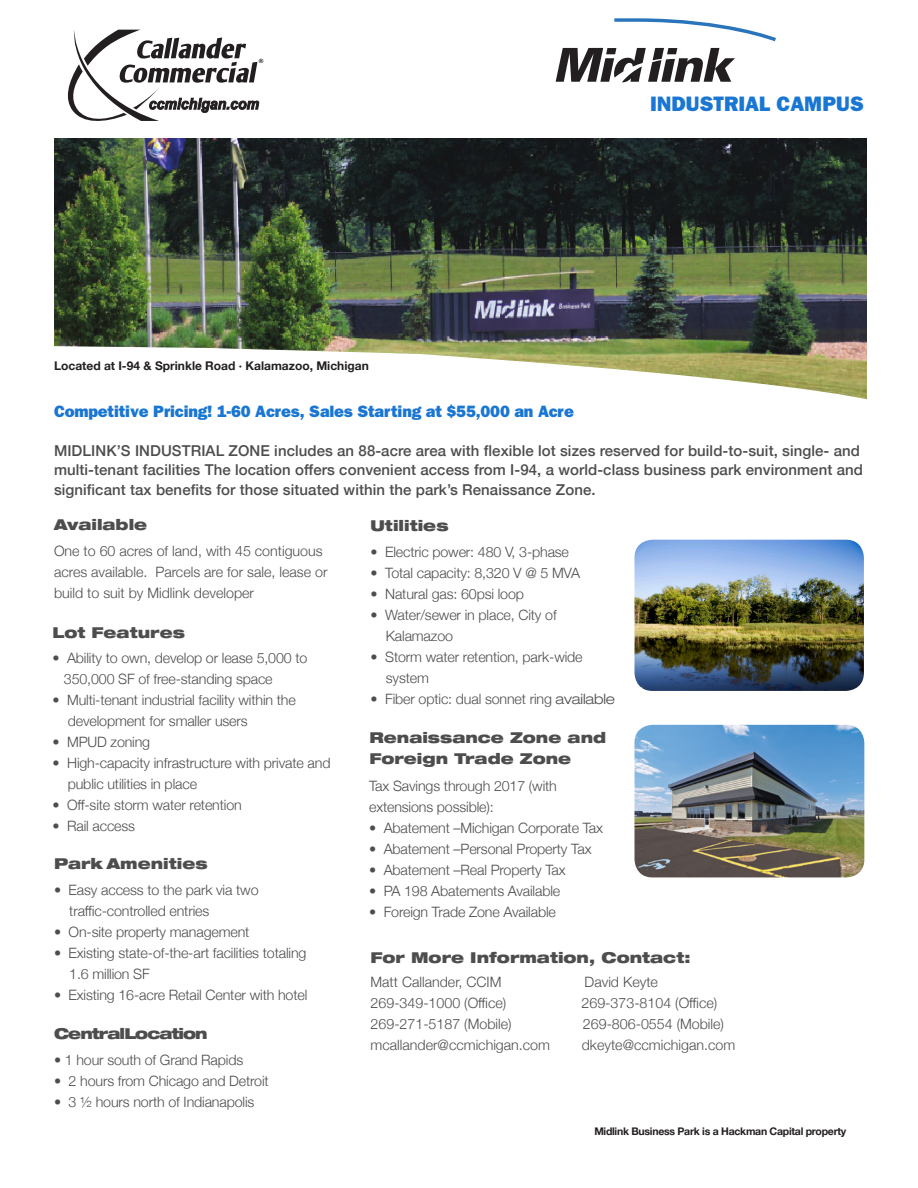
<style>
.page{position:relative;width:918px;height:1188px;background:#fff}
.page>*{position:absolute;margin:0;border:0;box-sizing:border-box;transform-origin:0 0}
.t1{font:800 21px "Franklin Gothic";color:#1976d2}
.t2{font:800 16.5px "Franklin Gothic";letter-spacing:-.01em;color:#1976d2}
.t3{font:500 15px/19.5px "Helvetica Neue";letter-spacing:.005em;color:#4d4d4d}
.t4{font:900 expanded 15px "Helvetica Neue";color:#4d4d4d}
.t5{font:900 expanded 15px "Helvetica Neue";letter-spacing:-.065em;color:#4d4d4d}
.t6{font:300 14.25px/21px "Helvetica Neue";letter-spacing:-.01em;color:#4d4d4d}
.t7{font:700 12px "Helvetica Neue";color:#231f20}
.t8{font:700 10.5px "Helvetica Neue";letter-spacing:-.025em;color:#231f20}
.t9{font:900 6px "Arial";color:#231f20}
.s1{font-stretch:expanded}
</style>
<div class="page">
<img style="left:54px;top:139px;width:812px;height:206px">
<svg style="left:54px;top:345px;width:813px;height:533px"></svg>
<img style="left:634px;top:540px;width:230px;height:151px">
<img style="left:634px;top:725px;width:230px;height:152px">
<svg style="left:68px;top:30px;width:192px;height:91px"></svg>
<svg style="left:556px;top:48px;width:179px;height:34px"></svg>
<svg style="left:614px;top:18px;width:162px;height:23px"></svg>
<p class="t9" style="left:259px;top:57px;width:6px">®</p>
<p class="t1" style="left:650px;top:91px;width:215px">INDUSTRIAL CAMPUS</p>
<p class="t7" style="left:54px;top:357px;width:316px">Located at I-94 &amp; Sprinkle Road · Kalamazoo, Michigan</p>
<p class="t2" style="left:54px;top:402px;width:522px">Competitive Pricing! 1-60 Acres, Sales Starting at $55,000 an Acre</p>
<p class="t3" style="left:54px;top:440px;width:810px">MIDLINK’S INDUSTRIAL ZONE includes an 88-acre area with flexible lot sizes reserved for build-to-suit, single- and multi-tenant facilities The location offers convenient access from I-94, a world-class business park environment and</p>
<p class="t3" style="left:54px;top:479px;width:543px">significant tax benefits for those situated within the park’s Renaissance Zone.</p>
<p class="t4" style="left:54px;top:515px;width:95px">Available</p>
<p class="t6" style="left:54px;top:540px;width:275px">One to 60 acres of land, with 45 contiguous acres available. Parcels are for sale, lease or build to suit by Midlink developer</p>
<p class="t4" style="left:52px;top:623px;width:134px">Lot Features</p>
<p class="t6" style="left:52px;top:647px;width:256px">• Ability to own, develop or lease 5,000 to</p>
<p class="t6" style="left:64px;top:668px;width:210px">350,000 SF of free-standing space</p>
<p class="t6" style="left:52px;top:689px;width:245px">• Multi-tenant industrial facility within the</p>
<p class="t6" style="left:68px;top:710px;width:181px">development for smaller users</p>
<p class="t6" style="left:52px;top:731px;width:99px">• MPUD zoning</p>
<p class="t6" style="left:52px;top:752px;width:280px">• High-capacity infrastructure with private and</p>
<p class="t6" style="left:68px;top:773px;width:131px">public utilities in place</p>
<p class="t6" style="left:52px;top:794px;width:191px">• Off-site storm water retention</p>
<p class="t6" style="left:52px;top:815px;width:84px">• Rail access</p>
<p class="t4" style="left:54px;top:854px;width:155px">Park Amenities</p>
<p class="t6" style="left:54px;top:878px;width:206px">• Easy access to the park via two</p>
<p class="t6" style="left:69px;top:899px;width:142px">traffic-controlled entries</p>
<p class="t6" style="left:54px;top:920px;width:197px">• On-site property management</p>
<p class="t6" style="left:54px;top:941px;width:254px">• Existing state-of-the-art facilities totaling</p>
<p class="t6" style="left:69px;top:962px;width:82px">1.6 million SF</p>
<p class="t6" style="left:54px;top:983px;width:255px">• Existing 16-acre Retail Center with hotel</p>
<p class="t5" style="left:54px;top:1024px;width:155px">Central Location</p>
<p class="t6" style="left:54px;top:1049px;width:191px">• 1 hour south of Grand Rapids</p>
<p class="t6" style="left:54px;top:1070px;width:216px">• 2 hours from Chicago and Detroit</p>
<p class="t6" style="left:54px;top:1091px;width:202px">• 3 ½ hours north of Indianapolis</p>
<p class="t4" style="left:371px;top:516px;width:80px">Utilities</p>
<p class="t6" style="left:371px;top:541px;width:200px">• Electric power: 480 V, 3-phase</p>
<p class="t6" style="left:371px;top:562px;width:211px">• Total capacity: 8,320 V @ 5 MVA</p>
<p class="t6" style="left:371px;top:583px;width:155px">• Natural gas: 60psi loop</p>
<p class="t6" style="left:371px;top:604px;width:188px">• Water/sewer in place, City of</p>
<p class="t6" style="left:386px;top:625px;width:69px">Kalamazoo</p>
<p class="t6" style="left:371px;top:646px;width:214px">• Storm water retention, park-wide</p>
<p class="t6" style="left:386px;top:667px;width:45px">system</p>
<p class="t6" style="left:371px;top:688px;width:246px">• Fiber optic: dual sonnet ring <span class="s1">available</span></p>
<p class="t4" style="left:369px;top:728px;width:238px">Renaissance Zone and</p>
<p class="t4" style="left:369px;top:749px;width:203px">Foreign Trade Zone</p>
<p class="t6" style="left:369px;top:775px;width:189px">Tax Savings through 2017 (with</p>
<p class="t6" style="left:369px;top:796px;width:126px">extensions possible):</p>
<p class="t6" style="left:369px;top:817px;width:235px">• Abatement –Michigan Corporate Tax</p>
<p class="t6" style="left:369px;top:838px;width:224px">• Abatement –Personal Property Tax</p>
<p class="t6" style="left:369px;top:859px;width:198px">• Abatement –Real Property Tax</p>
<p class="t6" style="left:369px;top:880px;width:193px">• PA 198 Abatements Available</p>
<p class="t6" style="left:369px;top:901px;width:188px">• Foreign Trade Zone Available</p>
<p class="t4" style="left:371px;top:948px;width:321px">For More Information, Contact:</p>
<p class="t6" style="left:371px;top:971px;width:132px">Matt Callander, CCIM</p>
<p class="t6" style="left:585px;top:971px;width:75px">David Keyte</p>
<p class="t6" style="left:371px;top:992px;width:137px">269-349-1000 (Office)</p>
<p class="t6" style="left:582px;top:992px;width:137px">269-373-8104 (Office)</p>
<p class="t6" style="left:371px;top:1013px;width:143px">269-271-5187 (Mobile)</p>
<p class="t6" style="left:583px;top:1013px;width:143px">269-806-0554 (Mobile)</p>
<p class="t6" style="left:371px;top:1034px;width:181px">mcallander@ccmichigan.com</p>
<p class="t6" style="left:582px;top:1034px;width:155px">dkeyte@ccmichigan.com</p>
<p class="t8" style="left:594px;top:1123px;width:254px">Midlink Business Park is a Hackman Capital property</p>
</div>
